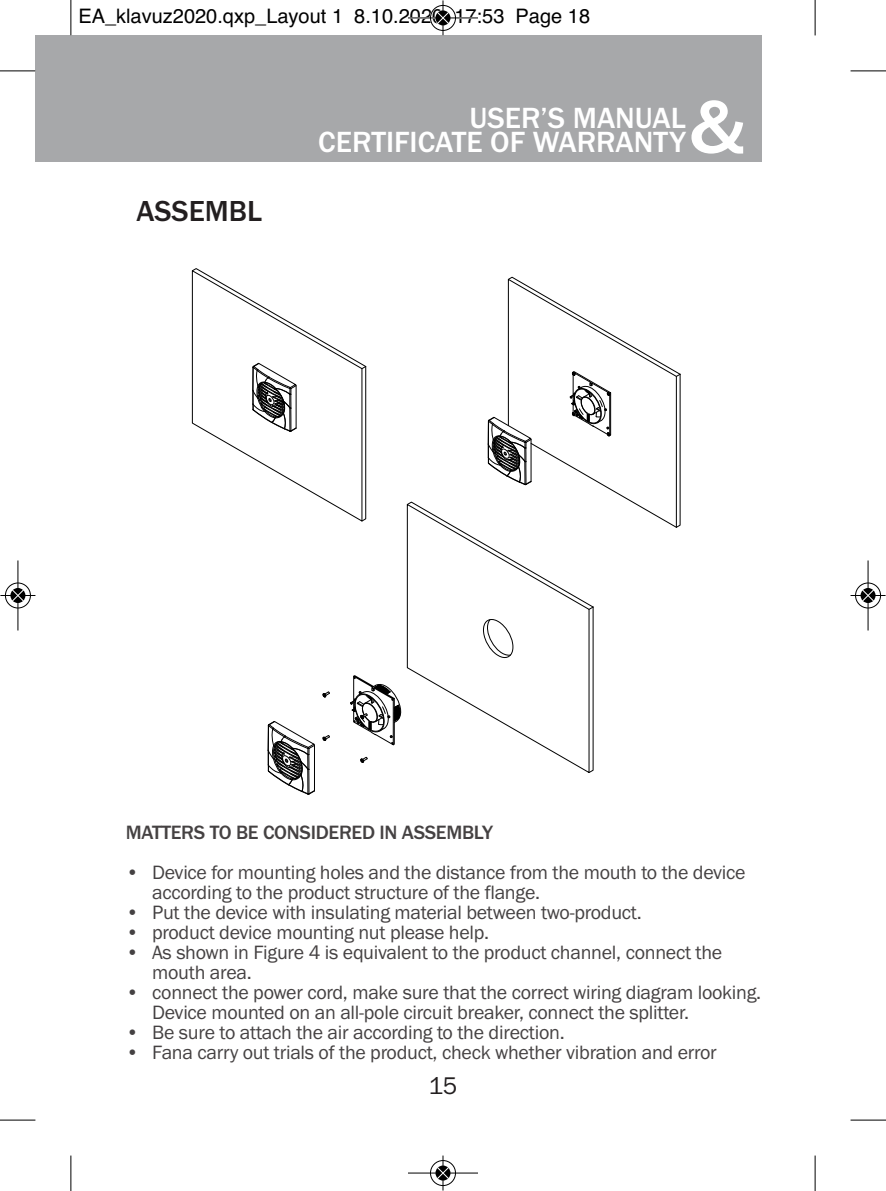
<style>
.page{position:relative;width:886px;height:1191px;background:#fff}
.page>*{position:absolute;margin:0;border:0;box-sizing:border-box;transform-origin:0 0}
.t1{font:500 77.75px "Franklin Gothic";color:#fff}
.t2{font:500 30.25px/23.5px "Franklin Gothic";color:#fff;text-align:right}
.t3{font:500 30px "Franklin Gothic";color:#231f20}
.t4{font:25px "Franklin Gothic";color:#231f20}
.t5{font:20px/20px "Franklin Gothic";letter-spacing:-.015em;color:rgb(35 31 32/.85)}
.t6{font:20px "Helvetica";color:#000}
.t7{font:500 20px "Franklin Gothic";letter-spacing:-.015em;color:rgb(35 31 32/.85)}
</style>
<div class="page">
<div style="left:73px;top:35px;width:688px;height:127px;background:#a7a8aa"></div>
<div style="left:35px;top:35px;width:64px;height:127px;background:#a7a8aa"></div>
<svg style="left:192px;top:268px;width:488px;height:527px"></svg>
<hr style="left:70px;top:0;width:1px;height:35px;background:#000">
<hr style="left:0;top:70px;width:35px;height:1px;background:#000">
<hr style="left:815px;top:0;width:1px;height:35px;background:#000">
<hr style="left:850px;top:70px;width:36px;height:1px;background:#000">
<hr style="left:70px;top:1155px;width:1px;height:36px;background:#000">
<hr style="left:0;top:1119px;width:35px;height:1px;background:#000">
<hr style="left:815px;top:1155px;width:1px;height:36px;background:#000">
<hr style="left:850px;top:1119px;width:36px;height:1px;background:#000">
<div style="left:430px;top:5px;width:26px;height:26px;border:2px solid #fff;border-radius:50%"></div>
<svg style="left:435px;top:10px;width:16px;height:16px"></svg>
<hr style="left:408px;top:18px;width:70px;height:1px;background:#000">
<hr style="left:442px;top:0;width:1px;height:35px;background:#000">
<div style="left:430px;top:5px;width:26px;height:26px;border:1px solid #000;border-radius:50%"></div>
<svg style="left:435px;top:10px;width:15px;height:15px"></svg>
<svg style="left:437px;top:12px;width:12px;height:12px"></svg>
<div style="left:430px;top:1159px;width:26px;height:27px;border:2px solid #fff;border-radius:50%"></div>
<svg style="left:435px;top:1165px;width:16px;height:16px"></svg>
<hr style="left:408px;top:1172px;width:70px;height:1px;background:#000">
<hr style="left:442px;top:1155px;width:1px;height:35px;background:#000">
<div style="left:430px;top:1160px;width:26px;height:25px;border:1px solid #000;border-radius:50%"></div>
<svg style="left:435px;top:1165px;width:15px;height:15px"></svg>
<svg style="left:437px;top:1166px;width:12px;height:13px"></svg>
<div style="left:5px;top:582px;width:26px;height:27px;border:2px solid #fff;border-radius:50%"></div>
<svg style="left:10px;top:587px;width:16px;height:16px"></svg>
<hr style="left:18px;top:560px;width:1px;height:70px;background:#000">
<hr style="left:0;top:595px;width:35px;height:1px;background:#000">
<div style="left:5px;top:582px;width:26px;height:26px;border:1px solid #000;border-radius:50%"></div>
<svg style="left:10px;top:588px;width:15px;height:15px"></svg>
<svg style="left:12px;top:589px;width:12px;height:13px"></svg>
<div style="left:855px;top:582px;width:26px;height:27px;border:2px solid #fff;border-radius:50%"></div>
<svg style="left:860px;top:587px;width:16px;height:16px"></svg>
<hr style="left:867px;top:560px;width:1px;height:70px;background:#000">
<hr style="left:850px;top:595px;width:35px;height:1px;background:#000">
<div style="left:855px;top:582px;width:26px;height:26px;border:1px solid #000;border-radius:50%"></div>
<svg style="left:860px;top:588px;width:15px;height:15px"></svg>
<svg style="left:862px;top:589px;width:12px;height:13px"></svg>
<p class="t6" style="left:78px;top:0;width:513px">EA_klavuz2020.qxp_Layout 1 8.10.2020 17:53 Page 18</p>
<h3 class="t3" style="left:136px;top:192px;width:127px">ASSEMBL</h3>
<h2 class="t2" style="left:318px;top:107px;width:369px">USER’S MANUAL<br>CERTIFICATE OF WARRANTY</h2>
<h1 class="t1" style="left:689px;top:79px;width:57px">&amp;</h1>
<p class="t7" style="left:126px;top:819px;width:369px">MATTERS TO BE CONSIDERED IN ASSEMBLY</p>
<p class="t5" style="left:152px;top:862px;width:595px;text-indent:-26px">• Device for mounting holes and the distance from the mouth to the device according to the product structure of the flange.</p>
<p class="t5" style="left:126px;top:902px;width:517px">• Put the device with insulating material between two-product.</p>
<p class="t5" style="left:126px;top:922px;width:365px">• product device mounting nut please help.</p>
<p class="t5" style="left:152px;top:942px;width:572px;text-indent:-26px">• As shown in Figure 4 is equivalent to the product channel, connect the mouth area.</p>
<p class="t5" style="left:152px;top:982px;width:610px;text-indent:-26px">• connect the power cord, make sure that the correct wiring diagram looking.<br>Device mounted on an all-pole circuit breaker, connect the splitter.</p>
<p class="t5" style="left:126px;top:1022px;width:440px">• Be sure to attach the air according to the direction.</p>
<p class="t5" style="left:126px;top:1042px;width:593px">• Fana carry out trials of the product, check whether vibration and error</p>
<p class="t4" style="left:428px;top:1069px;width:30px">15</p>
</div>
